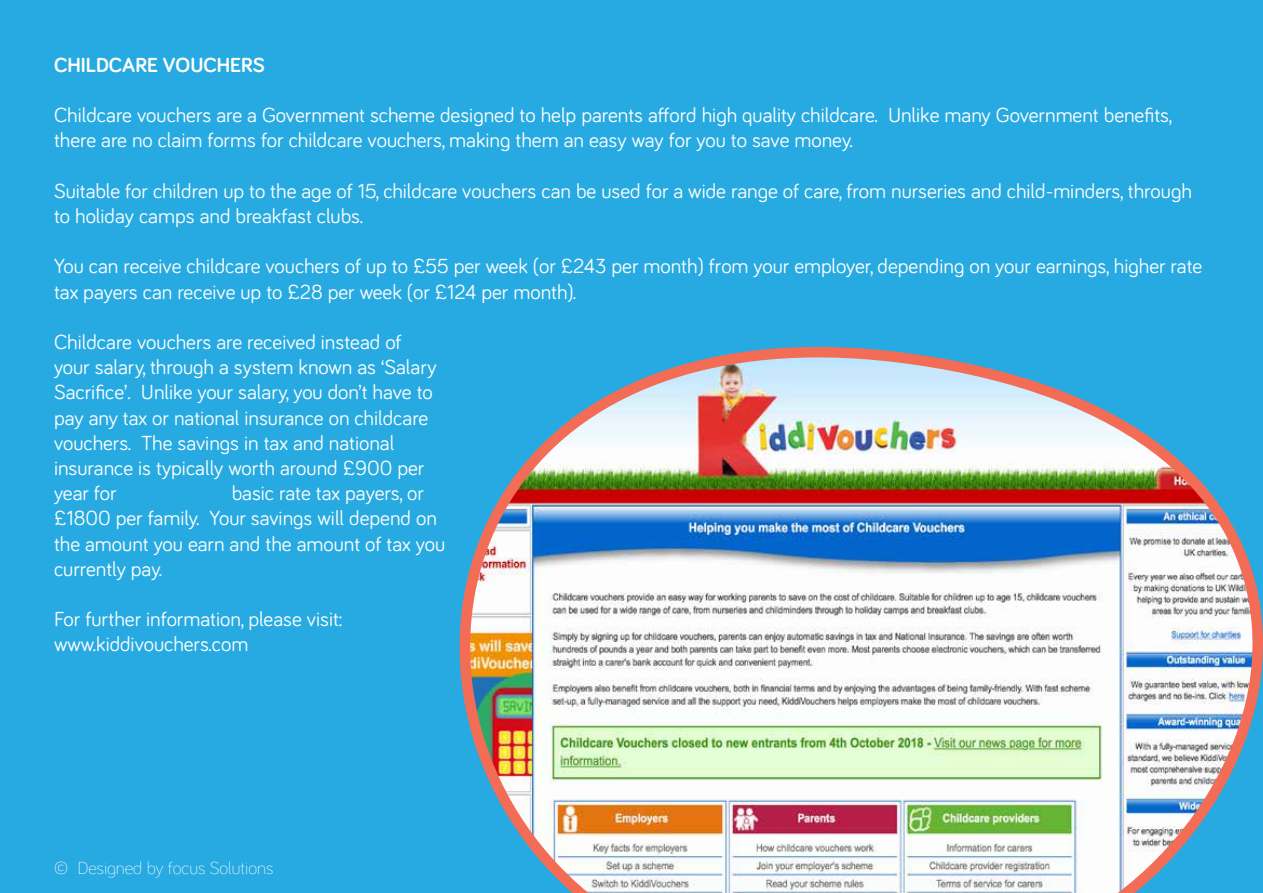
<style>
.page{position:relative;width:1263px;height:893px;background:#27aae1}
.page>*{position:absolute;margin:0;border:0;box-sizing:border-box;transform-origin:0 0}
.t1{font:21px/25.2px "Bariol";color:#fff}
.t2{font:700 21px "Bariol";color:#fff}
.t3{font:300 18px "Bariol";color:#fff}
</style>
<div class="page">
<img style="left:459px;top:346px;width:804px;height:547px">
<p class="t2" style="left:54px;top:50px;width:212px">CHILDCARE VOUCHERS</p>
<p class="t1" style="left:54px;top:101px;width:1120px">Childcare vouchers are a Government scheme designed to help parents afford high quality childcare. Unlike many Government benefits, there are no claim forms for childcare vouchers, making them an easy way for you to save money.</p>
<p class="t1" style="left:54px;top:177px;width:1139px">Suitable for children up to the age of 15, childcare vouchers can be used for a wide range of care, from nurseries and child-minders, through to holiday camps and breakfast clubs.</p>
<p class="t1" style="left:54px;top:253px;width:1150px">You can receive childcare vouchers of up to £55 per week (or £243 per month) from your employer, depending on your earnings, higher rate tax payers can receive up to £28 per week (or £124 per month).</p>
<p class="t1" style="left:54px;top:328px;width:384px">Childcare vouchers are received instead of your salary, through a system known as ‘Salary Sacrifice’. Unlike your salary, you don’t have to pay any tax or national insurance on childcare vouchers. The savings in tax and national insurance is typically worth around £900 per year for</p>
<p class="t1" style="left:54px;top:479px;width:393px;text-indent:178px">basic rate tax payers, or £1800 per family. Your savings will depend on the amount you earn and the amount of tax you currently pay.</p>
<p class="t1" style="left:54px;top:605px;width:290px">For further information, please visit: www.kiddivouchers.com</p>
<p class="t3" style="left:54px;top:856px;width:221px">© Designed by focus Solutions</p>
</div>
